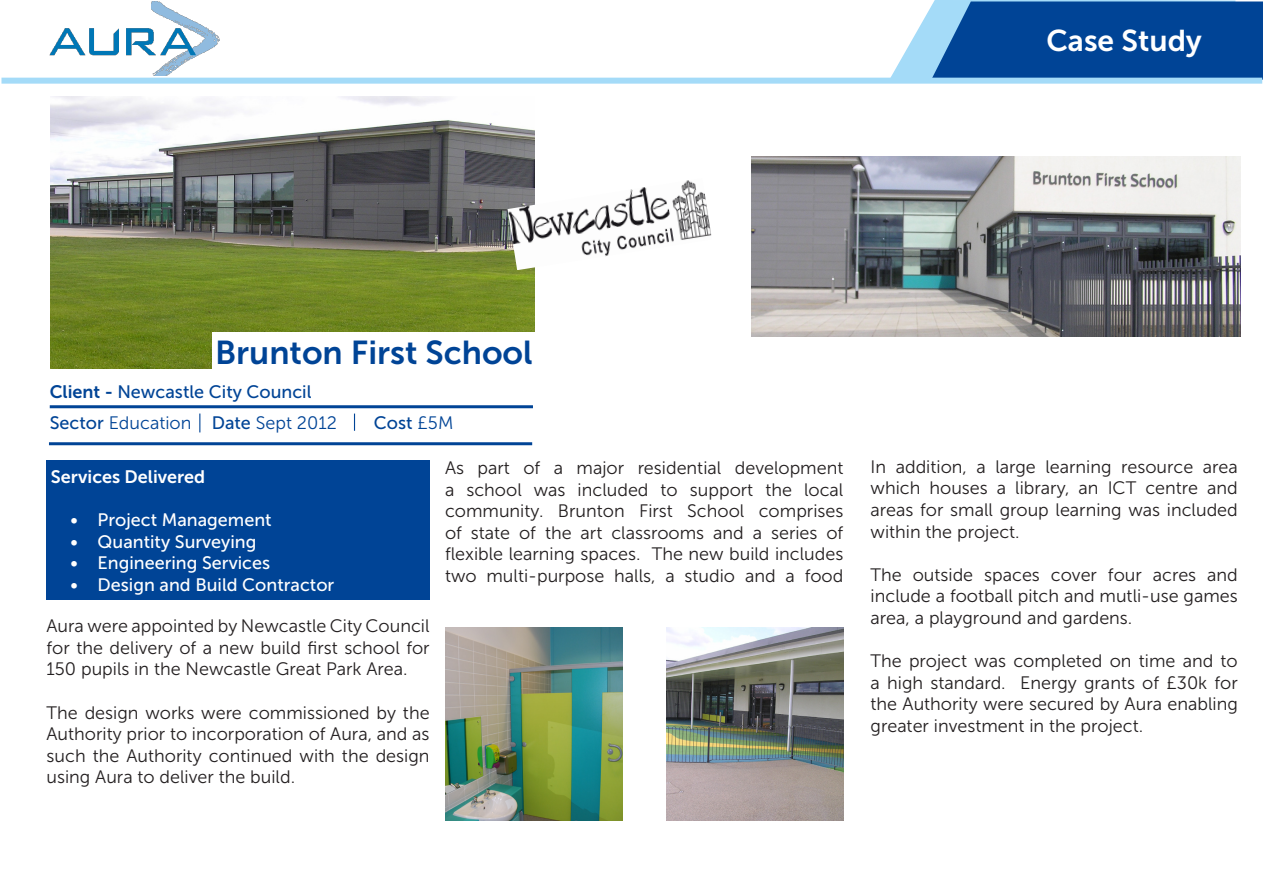
<style>
.page{position:relative;width:1263px;height:893px;background:#fff}
.page>*{position:absolute;margin:0;border:0;box-sizing:border-box;transform-origin:0 0}
.t1{font:33px "Museo Sans 700";color:#004496}
.t2{font:30px "Museo Sans 700";color:#fff}
.t3{font:18px/21.6px "Museo Sans 300";color:#231f20;text-align:justify}
.t4{font:18px "Museo Sans 500";color:#fff}
.t5{font:18px "Museo Sans 500";color:#004496}
.t6{font:18px "Museo Sans 300";color:#004496}
.t7{font:18px "Museo Sans 700";color:#fff}
.s1{font-family:"Museo Sans 700"}
.s2{font-family:"Museo Sans 500"}
.s3{font-family:"Museo Sans 300"}
</style>
<div class="page">
<svg style="left:888px;top:0;width:375px;height:81px;background:#2562a8"></svg>
<div style="left:2px;top:78px;width:1260px;height:6px;background:#a4dbf8"></div>
<img style="left:51px;top:97px;width:483px;height:271px">
<div style="left:213px;top:332px;width:322px;height:40px;background:#fff"></div>
<img style="left:751px;top:156px;width:489px;height:180px">
<img style="left:507px;top:178px;width:205px;height:92px">
<hr style="left:50px;top:405px;width:483px;height:3px;background:#004496">
<hr style="left:49px;top:442px;width:483px;height:3px;background:#004496">
<svg style="left:199px;top:414px;width:1px;height:18px"></svg>
<svg style="left:354px;top:414px;width:1px;height:17px"></svg>
<img style="left:50px;top:2px;width:170px;height:73px">
<div style="left:47px;top:460px;width:383px;height:140px;background:#004496"></div>
<img style="left:445px;top:628px;width:177px;height:192px">
<img style="left:666px;top:628px;width:177px;height:192px">
<p class="t2" style="left:1046px;top:24px;width:157px">Case Study</p>
<p class="t1" style="left:215px;top:334px;width:319px">Brunton First School</p>
<p class="t5" style="left:50px;top:382px;width:263px"><span class="s1">Client -</span> Newcastle City Council</p>
<p class="t6" style="left:50px;top:413px;width:289px"><span class="s2">Sector</span> Education <span class="s2">Date</span> Sept 2012</p>
<p class="t5" style="left:374px;top:413px;width:81px">Cost <span class="s3">£5M</span></p>
<p class="t7" style="left:51px;top:466px;width:156px">Services Delivered</p>
<p class="t4" style="left:71px;top:510px;width:203px">• Project Management</p>
<p class="t4" style="left:71px;top:531px;width:187px">• Quantity Surveying</p>
<p class="t4" style="left:71px;top:553px;width:201px">• Engineering Services</p>
<p class="t4" style="left:71px;top:575px;width:265px">• Design and Build Contractor</p>
<p class="t3" style="left:47px;top:615px;width:385px">Aura were appointed by Newcastle City Council for the delivery of a new build first school for 150 pupils in the Newcastle Great Park Area.</p>
<p class="t3" style="left:47px;top:702px;width:385px">The design works were commissioned by the Authority prior to incorporation of Aura, and as such the Authority continued with the design using Aura to deliver the build.</p>
<p class="t3" style="left:445px;top:457px;width:400px">As part of a major residential development a school was included to support the local community. Brunton First School comprises of state of the art classrooms and a series of flexible learning spaces. The new build includes two multi-purpose halls, a studio and a food</p>
<p class="t3" style="left:870px;top:456px;width:369px">In addition, a large learning resource area which houses a library, an ICT centre and areas for small group learning was included within the project.</p>
<p class="t3" style="left:870px;top:564px;width:369px">The outside spaces cover four acres and include a football pitch and mutli-use games area, a playground and gardens.</p>
<p class="t3" style="left:870px;top:650px;width:369px">The project was completed on time and to a high standard. Energy grants of £30k for the Authority were secured by Aura enabling greater investment in the project.</p>
</div>
